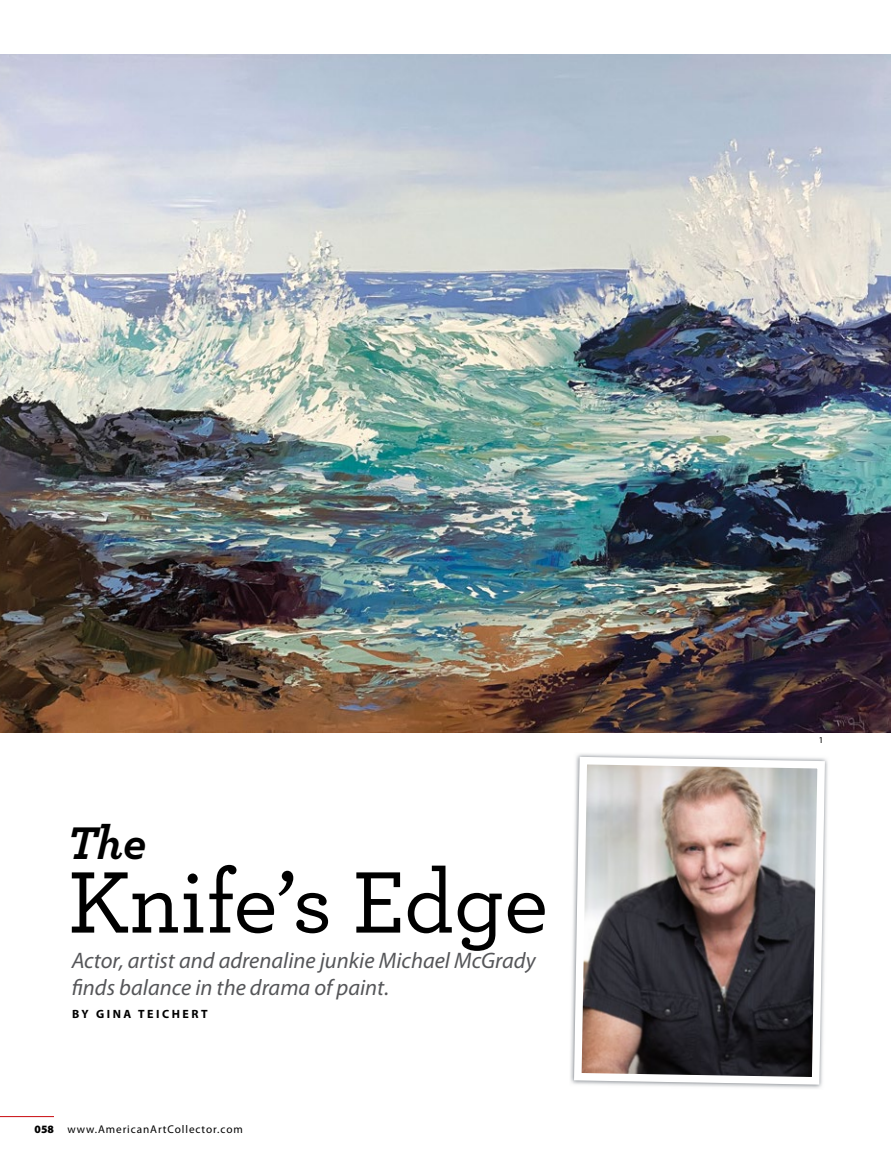
<style>
.page{position:relative;width:891px;height:1161px;background:#fff}
.page>*{position:absolute;margin:0;border:0;box-sizing:border-box;transform-origin:0 0}
.t1{font:500 91.6px "Archer";letter-spacing:-.005em;color:#000}
.t2{font:italic 700 48px "Archer";color:#000}
.t3{font:italic 22.4px/27px "Myriad Pro";color:#555659}
.t4{font:700 12px "Myriad Pro";letter-spacing:.21em;color:#000}
.t5{font:11.2px "Myriad Pro";letter-spacing:.08em;color:#000}
.t6{font:9px "Myriad Pro";color:#000}
.s1{font-weight:900}
</style>
<div class="page">
<hr style="left:0;top:1116px;width:54px;height:1px;background:#ce2125">
<img style="left:0;top:54px;width:891px;height:678px">
<svg style="left:570px;top:754px;width:258px;height:334px"></svg>
<h2 class="t2" style="left:68px;top:805px;width:81px">The</h2>
<h1 class="t1" style="left:68px;top:836px;width:482px">Knife’s Edge</h1>
<p class="t3" style="left:72px;top:948px;width:465px">Actor, artist and adrenaline junkie Michael McGrady finds balance in the drama of paint.</p>
<p class="t4" style="left:72px;top:1007px;width:137px">BY GINA TEICHERT</p>
<p class="t5" style="left:35px;top:1123px;width:210px"><span class="s1">058</span> www.AmericanArtCollector.com</p>
<p class="t6" style="left:819px;top:735px;width:6px">1</p>
</div>
